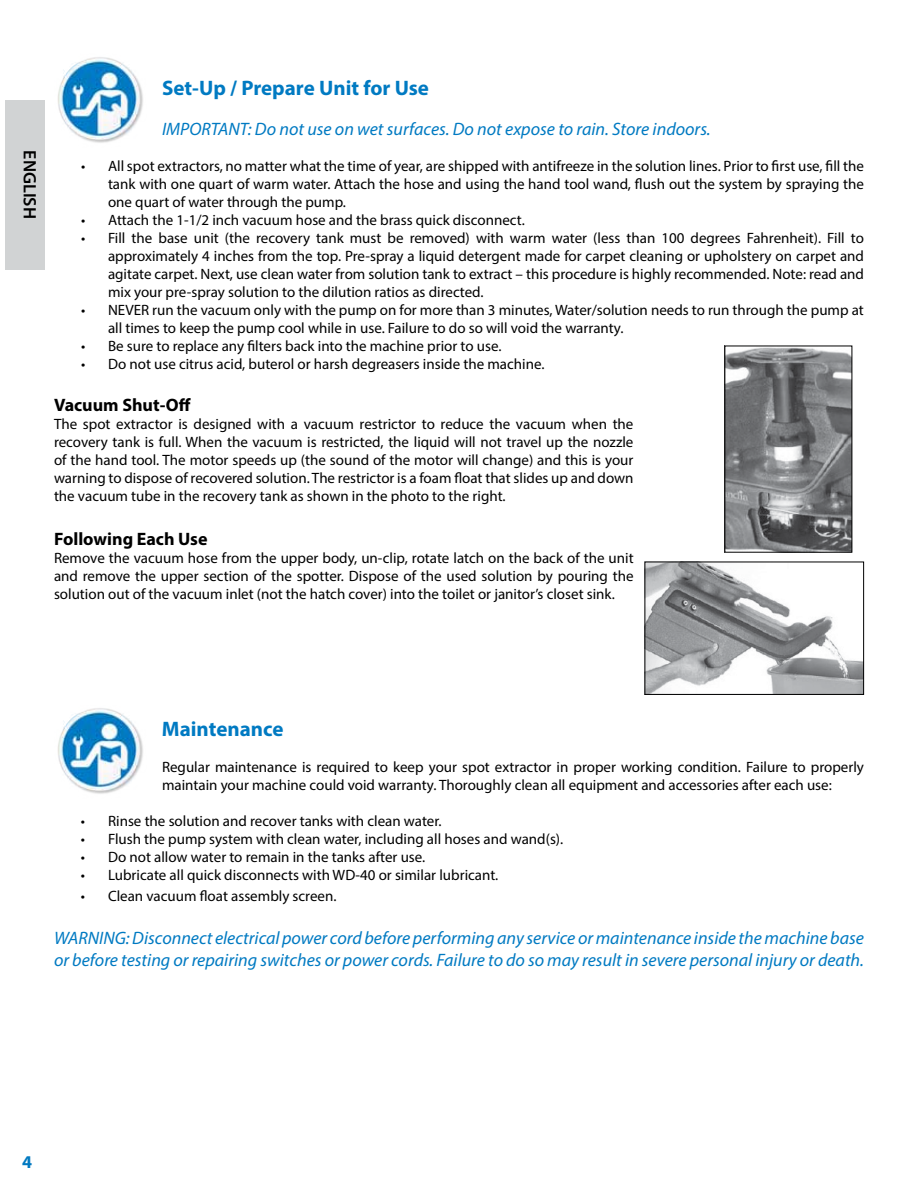
<style>
.page{position:relative;width:918px;height:1188px;background:#fff}
.page>*{position:absolute;margin:0;border:0;box-sizing:border-box;transform-origin:0 0}
.t1{font:700 21px "Myriad Pro";color:#007ac2}
.t2{font:italic 18px/21.6px "Myriad Pro";color:#007ac2}
.t3{font:700 18px "Myriad Pro";color:#000}
.t4{font:600 18px "Myriad Pro";color:#000}
.t5{font:700 18px "Myriad Pro";color:#0079c1}
.t6{font:15px/18px "Myriad Pro";color:#000;text-align:justify}
</style>
<div class="page">
<div style="left:5px;top:101px;width:40px;height:169px;background:#d1d3d4"></div>
<img style="left:58px;top:57px;width:85px;height:86px">
<img style="left:58px;top:708px;width:85px;height:86px">
<img style="left:726px;top:348px;width:124px;height:203px">
<div style="left:724px;top:346px;width:128px;height:207px;border:1px solid #000"></div>
<img style="left:647px;top:564px;width:215px;height:129px">
<div style="left:645px;top:562px;width:219px;height:133px;border:1px solid #000"></div>
<p class="t4" style="left:41px;top:150px;width:70px;rotate:90deg">ENGLISH</p>
<h1 class="t1" style="left:162px;top:74px;width:268px">Set-Up / Prepare Unit for Use</h1>
<p class="t2" style="left:162px;top:117px;width:550px">IMPORTANT: Do not use on wet surfaces. Do not expose to rain. Store indoors.</p>
<p class="t6" style="left:108px;top:156px;width:758px;text-indent:-27px">• All spot extractors, no matter what the time of year, are shipped with antifreeze in the solution lines. Prior to first use, fill the tank with one quart of warm water. Attach the hose and using the hand tool wand, flush out the system by spraying the one quart of water through the pump.</p>
<p class="t6" style="left:81px;top:210px;width:445px">• Attach the 1-1/2 inch vacuum hose and the brass quick disconnect.</p>
<p class="t6" style="left:108px;top:228px;width:758px;text-indent:-27px">• Fill the base unit (the recovery tank must be removed) with warm water (less than 100 degrees Fahrenheit). Fill to approximately 4 inches from the top. Pre-spray a liquid detergent made for carpet cleaning or upholstery on carpet and agitate carpet. Next, use clean water from solution tank to extract – this procedure is highly recommended. Note: read and mix your pre-spray solution to the dilution ratios as directed.</p>
<p class="t6" style="left:108px;top:300px;width:757px;text-indent:-27px">• NEVER run the vacuum only with the pump on for more than 3 minutes, Water/solution needs to run through the pump at all times to keep the pump cool while in use. Failure to do so will void the warranty.</p>
<p class="t6" style="left:81px;top:336px;width:422px">• Be sure to replace any filters back into the machine prior to use.</p>
<p class="t6" style="left:81px;top:354px;width:465px">• Do not use citrus acid, buterol or harsh degreasers inside the machine.</p>
<p class="t3" style="left:54px;top:393px;width:138px">Vacuum Shut-Off</p>
<p class="t6" style="left:54px;top:415px;width:581px">The spot extractor is designed with a vacuum restrictor to reduce the vacuum when the recovery tank is full. When the vacuum is restricted, the liquid will not travel up the nozzle of the hand tool. The motor speeds up (the sound of the motor will change) and this is your warning to dispose of recovered solution. The restrictor is a foam float that slides up and down the vacuum tube in the recovery tank as shown in the photo to the right.</p>
<p class="t3" style="left:54px;top:527px;width:155px">Following Each Use</p>
<p class="t6" style="left:54px;top:548px;width:581px">Remove the vacuum hose from the upper body, un-clip, rotate latch on the back of the unit and remove the upper section of the spotter. Dispose of the used solution by pouring the solution out of the vacuum inlet (not the hatch cover) into the toilet or janitor’s closet sink.</p>
<h1 class="t1" style="left:162px;top:715px;width:123px">Maintenance</h1>
<p class="t6" style="left:162px;top:757px;width:704px">Regular maintenance is required to keep your spot extractor in proper working condition. Failure to properly maintain your machine could void warranty. Thoroughly clean all equipment and accessories after each use:</p>
<p class="t6" style="left:81px;top:811px;width:362px">• Rinse the solution and recover tanks with clean water.</p>
<p class="t6" style="left:81px;top:829px;width:484px">• Flush the pump system with clean water, including all hoses and wand(s).</p>
<p class="t6" style="left:81px;top:847px;width:346px">• Do not allow water to remain in the tanks after use.</p>
<p class="t6" style="left:81px;top:865px;width:419px">• Lubricate all quick disconnects with WD-40 or similar lubricant.</p>
<p class="t6" style="left:81px;top:887px;width:257px">• Clean vacuum float assembly screen.</p>
<p class="t2" style="left:54px;top:927px;width:812px">WARNING: Disconnect electrical power cord before performing any service or maintenance inside the machine base or before testing or repairing switches or power cords. Failure to do so may result in severe personal injury or death.</p>
<p class="t5" style="left:22px;top:1150px;width:11px">4</p>
</div>
